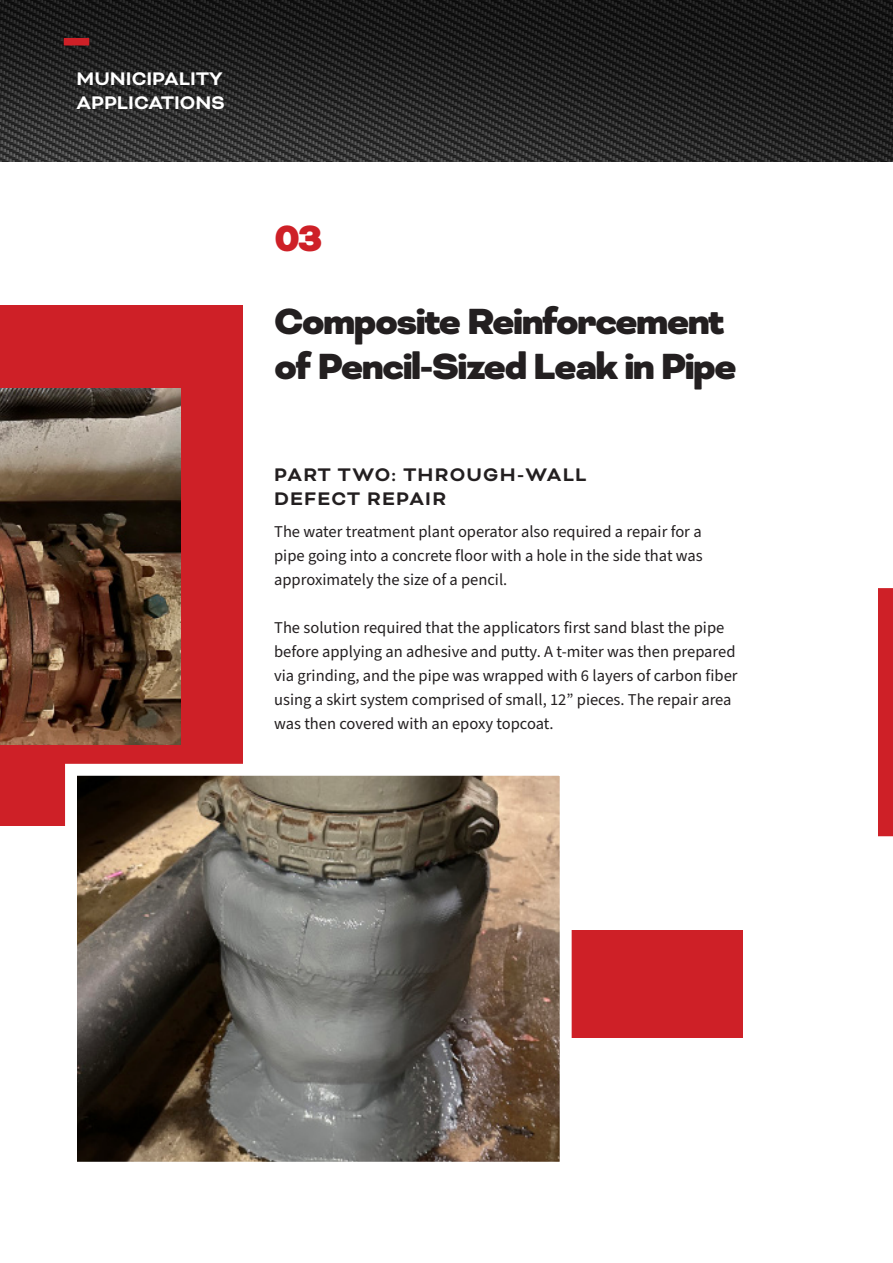
<style>
.page{position:relative;width:893px;height:1263px;background:#fff}
.page>*{position:absolute;margin:0;border:0;box-sizing:border-box;transform-origin:0 0}
.Heading_28_pt{font:900 42px/45px "Bicyclette";letter-spacing:-.04em;color:#231f20}
.Heading_28_pt-2{font:900 42px "Bicyclette";color:#ce2027}
.Heading_14_pt___All_Caps{font:700 21px "Bicyclette";letter-spacing:.06em;color:#231f20}
.t1{font:700 21px/24px "Bicyclette";color:#fff}
.Body_Text{font:16.5px/24px "Source Sans Pro";color:#231f20;text-align:justify}
</style>
<div class="page">
<img style="left:0;top:0;width:893px;height:161px">
<div style="left:0;top:305px;width:242px;height:521px;background:#ce2027"></div>
<div style="left:256px;top:930px;width:487px;height:107px;background:#ce2027"></div>
<img style="left:0;top:388px;width:181px;height:357px">
<img style="left:78px;top:777px;width:481px;height:384px">
<div style="left:65px;top:764px;width:507px;height:410px;border:12px solid #fff"></div>
<div style="left:64px;top:38px;width:25px;height:7px;background:#ce2027"></div>
<div style="left:878px;top:588px;width:15px;height:248px;background:#ce2027"></div>
<p class="t1" style="left:77px;top:66px;width:150px">MUNICIPALITY<br>APPLICATIONS</p>
<p class="Heading_28_pt-2" style="left:274px;top:213px;width:50px">03</p>
<p class="Heading_28_pt" style="left:274px;top:299px;width:464px">Composite Reinforcement of Pencil-Sized Leak in Pipe</p>
<p class="Heading_14_pt___All_Caps" style="left:274px;top:462px;width:314px">PART TWO: THROUGH-WALL</p>
<p class="Heading_14_pt___All_Caps" style="left:274px;top:486px;width:173px">DEFECT REPAIR</p>
<p class="Body_Text" style="left:274px;top:520px;width:430px">The water treatment plant operator also required a repair for a pipe going into a concrete floor with a hole in the side that was approximately the size of a pencil.</p>
<p class="Body_Text" style="left:274px;top:616px;width:465px;text-align:left">The solution required that the applicators first sand blast the pipe before applying an adhesive and putty. A t-miter was then prepared via grinding, and the pipe was wrapped with 6 layers of carbon fiber using a skirt system comprised of small, 12” pieces. The repair area was then covered with an epoxy topcoat.</p>
</div>
